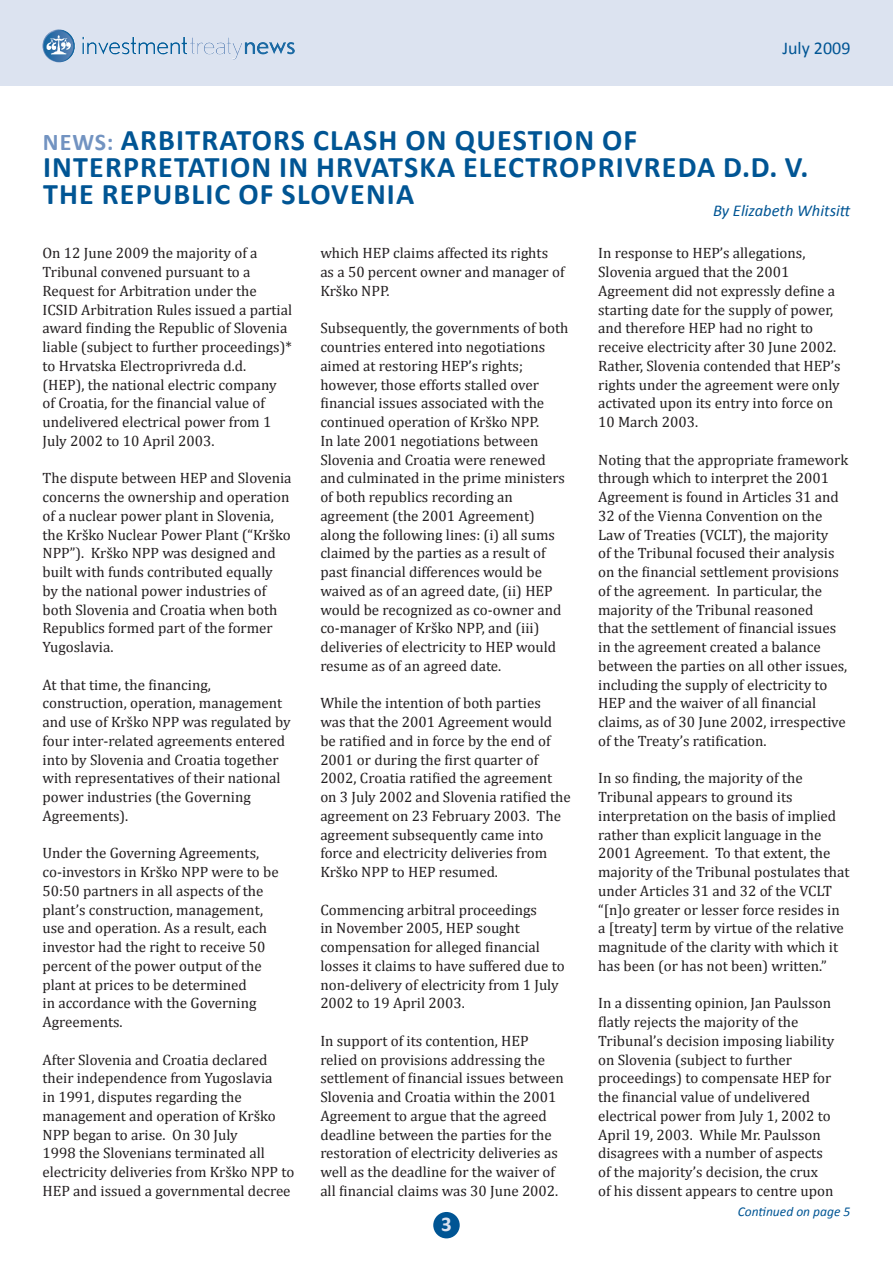
<style>
.page{position:relative;width:893px;height:1263px;background:#fff}
.page>*{position:absolute;margin:0;border:0;box-sizing:border-box;transform-origin:0 0}
.Article_Title{font:700 30px/27px "Calibri";letter-spacing:.04em;color:#005594}
.Page_Number{font:700 21px "Calibri";color:#dce3f0}
.t1{font:18px "Calibri";color:#005594}
.Author{font:italic 16.5px "Calibri";color:#005594}
.Body_Copy{font:15px/18.8px "Cambria";color:#231f20}
.Continued_on_page{font:italic 13.5px "Calibri";color:#005594}
.s1{font-size:24px;color:#7293c1}
</style>
<div class="page">
<div style="left:433px;top:1212px;width:27px;height:26px;background:#005594;border-radius:50%"></div>
<div style="left:0;top:0;width:893px;height:85px;background:#dce3f0"></div>
<img style="left:43px;top:29px;width:33px;height:33px">
<p class="t1" style="left:782px;top:37px;width:70px">July 2009</p>
<p class="Article_Title" style="left:43px;top:125px;width:767px"><span class="s1">NEWS:</span> ARBITRATORS CLASH ON QUESTION OF<br>INTERPRETATION IN HRVATSKA ELECTROPRIVREDA D.D. V.<br>THE REPUBLIC OF SLOVENIA</p>
<p class="Author" style="left:713px;top:200px;width:139px">By Elizabeth Whitsitt</p>
<p class="Body_Copy" style="left:598px;top:244px;width:244px">In response to HEP’s allegations, Slovenia argued that the 2001<br>Agreement did not expressly define a starting date for the supply of power, and therefore HEP had no right to receive electricity after 30 June 2002.<br>Rather, Slovenia contended that HEP’s rights under the agreement were only activated upon its entry into force on 10 March 2003.</p>
<p class="Body_Copy" style="left:598px;top:450px;width:252px">Noting that the appropriate framework through which to interpret the 2001<br>Agreement is found in Articles 31 and 32 of the Vienna Convention on the Law of Treaties (VCLT), the majority<br>of the Tribunal focused their analysis on the financial settlement provisions of the agreement. In particular, the majority of the Tribunal reasoned<br>that the settlement of financial issues in the agreement created a balance between the parties on all other issues, including the supply of electricity to HEP and the waiver of all financial claims, as of 30 June 2002, irrespective of the Treaty’s ratification.</p>
<p class="Body_Copy" style="left:598px;top:769px;width:253px">In so finding, the majority of the Tribunal appears to ground its interpretation on the basis of implied rather than explicit language in the 2001 Agreement. To that extent, the majority of the Tribunal postulates that under Articles 31 and 32 of the VCLT “[n]o greater or lesser force resides in a [treaty] term by virtue of the relative magnitude of the clarity with which it has been (or has not been) written.”</p>
<p class="Body_Copy" style="left:598px;top:994px;width:238px">In a dissenting opinion, Jan Paulsson flatly rejects the majority of the Tribunal’s decision imposing liability on Slovenia (subject to further proceedings) to compensate HEP for the financial value of undelivered electrical power from July 1, 2002 to April 19, 2003. While Mr. Paulsson disagrees with a number of aspects of the majority’s decision, the crux<br>of his dissent appears to centre upon</p>
<p class="Continued_on_page" style="left:738px;top:1203px;width:114px">Continued on page 5</p>
<p class="Body_Copy" style="left:43px;top:244px;width:251px">On 12 June 2009 the majority of a Tribunal convened pursuant to a Request for Arbitration under the ICSID Arbitration Rules issued a partial award finding the Republic of Slovenia liable (subject to further proceedings)* to Hrvatska Electroprivreda d.d.<br>(HEP), the national electric company of Croatia, for the financial value of undelivered electrical power from 1<br>July 2002 to 10 April 2003.</p>
<p class="Body_Copy" style="left:43px;top:469px;width:251px">The dispute between HEP and Slovenia concerns the ownership and operation of a nuclear power plant in Slovenia, the Krško Nuclear Power Plant (“Krško NPP”). Krško NPP was designed and built with funds contributed equally by the national power industries of both Slovenia and Croatia when both Republics formed part of the former Yugoslavia.</p>
<p class="Body_Copy" style="left:43px;top:675px;width:250px">At that time, the financing, construction, operation, management and use of Krško NPP was regulated by four inter-related agreements entered into by Slovenia and Croatia together with representatives of their national power industries (the Governing Agreements).</p>
<p class="Body_Copy" style="left:43px;top:844px;width:238px">Under the Governing Agreements, co-investors in Krško NPP were to be<br>50:50 partners in all aspects of the plant’s construction, management, use and operation. As a result, each investor had the right to receive 50 percent of the power output of the plant at prices to be determined<br>in accordance with the Governing<br>Agreements.</p>
<p class="Body_Copy" style="left:43px;top:1050px;width:253px">After Slovenia and Croatia declared their independence from Yugoslavia<br>in 1991, disputes regarding the management and operation of Krško NPP began to arise. On 30 July<br>1998 the Slovenians terminated all electricity deliveries from Krško NPP to HEP and issued a governmental decree</p>
<p class="Body_Copy" style="left:320px;top:244px;width:246px">which HEP claims affected its rights as a 50 percent owner and manager of<br>Krško NPP.</p>
<p class="Body_Copy" style="left:320px;top:319px;width:250px">Subsequently, the governments of both countries entered into negotiations aimed at restoring HEP’s rights; however, those efforts stalled over financial issues associated with the continued operation of Krško NPP.<br>In late 2001 negotiations between Slovenia and Croatia were renewed and culminated in the prime ministers of both republics recording an agreement (the 2001 Agreement) along the following lines: (i) all sums claimed by the parties as a result of past financial differences would be waived as of an agreed date, (ii) HEP would be recognized as co-owner and co-manager of Krško NPP, and (iii) deliveries of electricity to HEP would resume as of an agreed date.</p>
<p class="Body_Copy" style="left:320px;top:694px;width:252px">While the intention of both parties<br>was that the 2001 Agreement would be ratified and in force by the end of 2001 or during the first quarter of 2002, Croatia ratified the agreement on 3 July 2002 and Slovenia ratified the agreement on 23 February 2003. The agreement subsequently came into force and electricity deliveries from Krško NPP to HEP resumed.</p>
<p class="Body_Copy" style="left:320px;top:900px;width:246px">Commencing arbitral proceedings<br>in November 2005, HEP sought compensation for alleged financial losses it claims to have suffered due to non-delivery of electricity from 1 July 2002 to 19 April 2003.</p>
<p class="Body_Copy" style="left:320px;top:1031px;width:245px">In support of its contention, HEP relied on provisions addressing the settlement of financial issues between Slovenia and Croatia within the 2001<br>Agreement to argue that the agreed deadline between the parties for the restoration of electricity deliveries as well as the deadline for the waiver of all financial claims was 30 June 2002.</p>
<p class="Page_Number" style="left:441px;top:1211px;width:12px">3</p>
</div>
